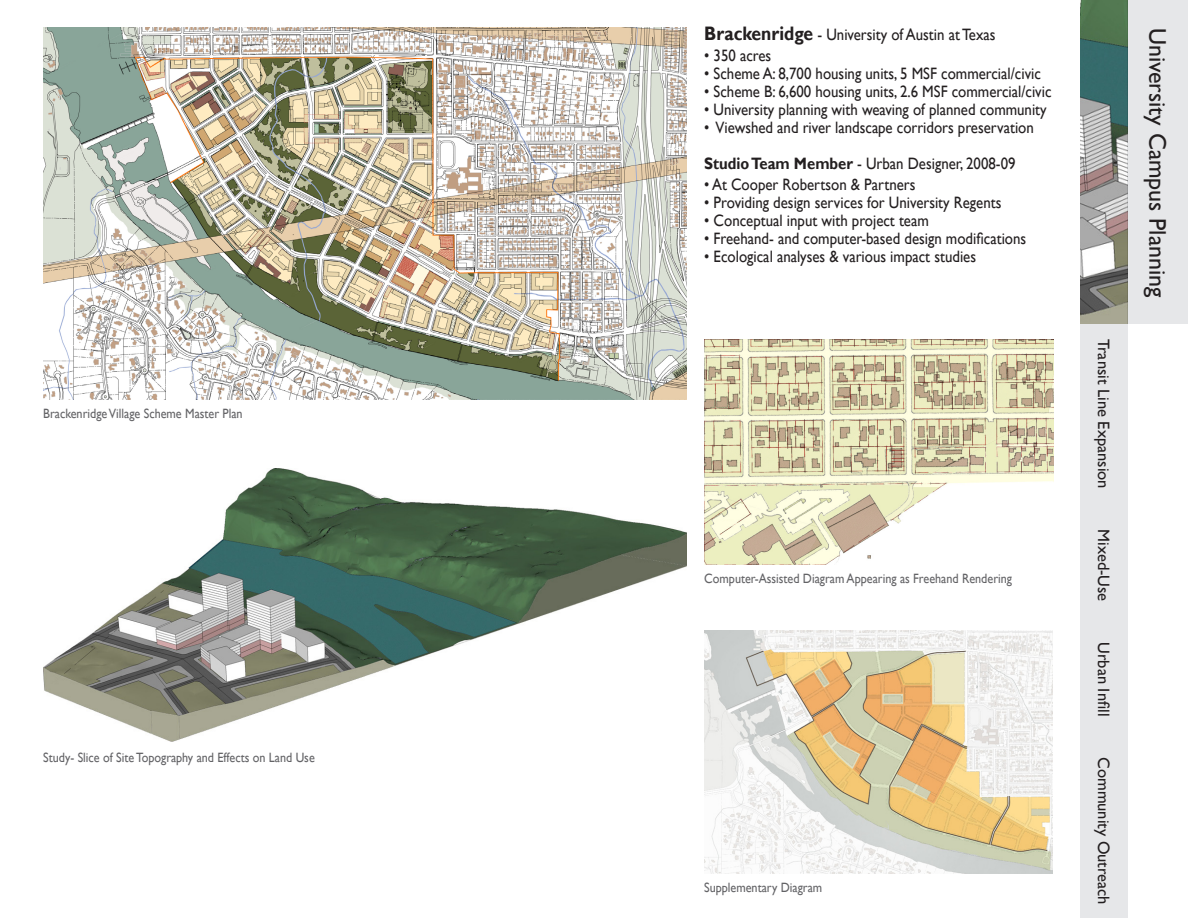
<style>
.page{position:relative;width:1188px;height:918px;background:#fff}
.page>*{position:absolute;margin:0;border:0;box-sizing:border-box;transform-origin:0 0}
.t1{font:24px "Gill Sans";color:#231f20}
.t2{font:16.5px "Gill Sans";color:#231f20;scale:.9 1}
.t3{font:16.5px "Gill Sans";color:#231f20}
.t4{font:13.5px "Gill Sans";color:#636366;scale:.9 1}
.s1{font-weight:700;font-size:19.5px}
.s2{font-weight:700}
</style>
<div class="page">
<div style="left:1127px;top:0;width:61px;height:324px;background:#e6e7e9"></div>
<div style="left:1080px;top:324px;width:47px;height:594px;background:#e6e7e9"></div>
<img style="left:704px;top:631px;width:349px;height:243px">
<img style="left:704px;top:339px;width:349px;height:226px">
<img style="left:43px;top:27px;width:644px;height:373px">
<img style="left:43px;top:468px;width:644px;height:273px">
<img style="left:1080px;top:0;width:47px;height:324px">
<p class="t4" style="left:43px;top:406px;width:223px">Brackenridge Village Scheme Master Plan</p>
<p class="t4" style="left:43px;top:750px;width:303px">Study- Slice of Site Topography and Effects on Land Use</p>
<p class="t2" style="left:704px;top:25px;width:325px"><span class="s1">Brackenridge</span> - University of Austin at Texas</p>
<p class="t2" style="left:704px;top:46px;width:76px">• 350 acres</p>
<p class="t2" style="left:704px;top:64px;width:376px">• Scheme A: 8,700 housing units, 5 MSF commercial/civic</p>
<p class="t2" style="left:704px;top:82px;width:387px">• Scheme B: 6,600 housing units, 2.6 MSF commercial/civic</p>
<p class="t2" style="left:704px;top:100px;width:382px">• University planning with weaving of planned community</p>
<p class="t2" style="left:704px;top:118px;width:368px">• Viewshed and river landscape corridors preservation</p>
<p class="t2" style="left:704px;top:154px;width:347px"><span class="s2">Studio Team Member</span> - Urban Designer, 2008-09</p>
<p class="t2" style="left:704px;top:175px;width:236px">• At Cooper Robertson &amp; Partners</p>
<p class="t2" style="left:704px;top:193px;width:332px">• Providing design services for University Regents</p>
<p class="t2" style="left:704px;top:211px;width:251px">• Conceptual input with project team</p>
<p class="t2" style="left:704px;top:229px;width:359px">• Freehand- and computer-based design modifications</p>
<p class="t2" style="left:704px;top:247px;width:304px">• Ecological analyses &amp; various impact studies</p>
<p class="t4" style="left:704px;top:570px;width:343px">Computer-Assisted Diagram Appearing as Freehand Rendering</p>
<p class="t4" style="left:704px;top:880px;width:133px">Supplementary Diagram</p>
<p class="t3" style="left:1113px;top:339px;width:151px;rotate:90deg">Transit Line Expansion</p>
<p class="t3" style="left:1113px;top:529px;width:73px;rotate:90deg">Mixed-Use</p>
<p class="t3" style="left:1113px;top:642px;width:76px;rotate:90deg">Urban Infill</p>
<p class="t3" style="left:1113px;top:757px;width:149px;rotate:90deg">Community Outreach</p>
<p class="t1" style="left:1171px;top:28px;width:271px;rotate:90deg">University Campus Planning</p>
</div>
